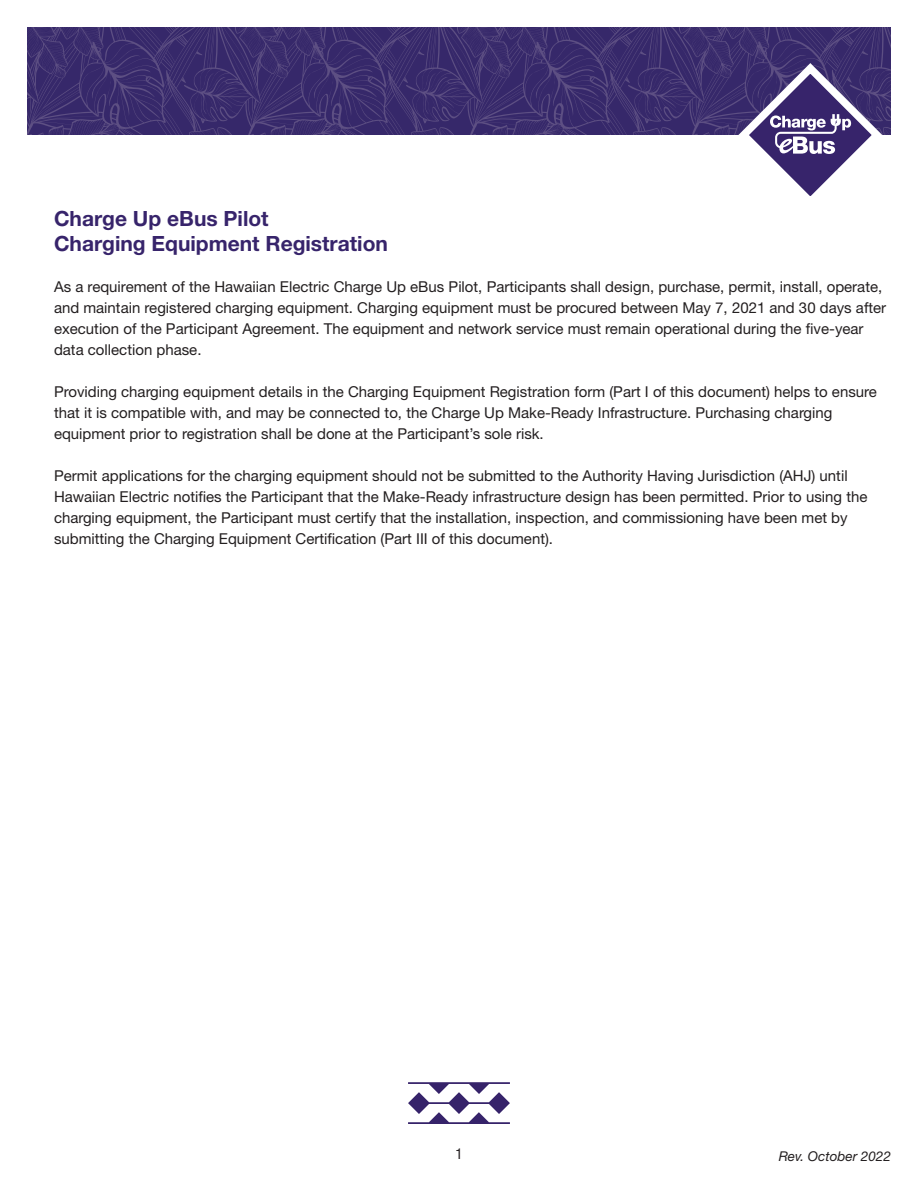
<style>
.page{position:relative;width:918px;height:1188px;background:#fff}
.page>*{position:absolute;margin:0;border:0;box-sizing:border-box;transform-origin:0 0}
.t1{font:700 21px/25.2px "Helvetica Neue LT Std";color:#37246b}
.t2{font:15px/21px "Helvetica Neue LT Std";color:#231f20}
.t3{font:condensed 15px "Helvetica Neue LT Std";color:#231f20}
.t4{font:italic 13.5px "Helvetica Neue LT Std";color:#231f20}
</style>
<div class="page">
<svg style="left:408px;top:1082px;width:102px;height:42px"></svg>
<svg style="left:27px;top:27px;width:864px;height:169px"></svg>
<h1 class="t1" style="left:54px;top:205px;width:335px">Charge Up eBus Pilot<br>Charging Equipment Registration</h1>
<p class="t2" style="left:54px;top:276px;width:834px">As a requirement of the Hawaiian Electric Charge Up eBus Pilot, Participants shall design, purchase, permit, install, operate, and maintain registered charging equipment. Charging equipment must be procured between May 7, 2021 and 30 days after execution of the Participant Agreement. The equipment and network service must remain operational during the fve-year data collection phase.</p>
<p class="t2" style="left:54px;top:381px;width:824px">Providing charging equipment details in the Charging Equipment Registration form (Part I of this document) helps to ensure that it is compatible with, and may be connected to, the Charge Up Make-Ready Infrastructure. Purchasing charging equipment prior to registration shall be done at the Participant’s sole risk.</p>
<p class="t2" style="left:54px;top:465px;width:815px">Permit applications for the charging equipment should not be submitted to the Authority Having Jurisdiction (AHJ) until Hawaiian Electric notifes the Participant that the Make-Ready infrastructure design has been permitted. Prior to using the charging equipment, the Participant must certify that the installation, inspection, and commissioning have been met by submitting the Charging Equipment Certifcation (Part III of this document).</p>
<p class="t3" style="left:455px;top:1145px;width:9px">1</p>
<p class="t4" style="left:779px;top:1148px;width:114px">Rev. October 2022</p>
</div>
